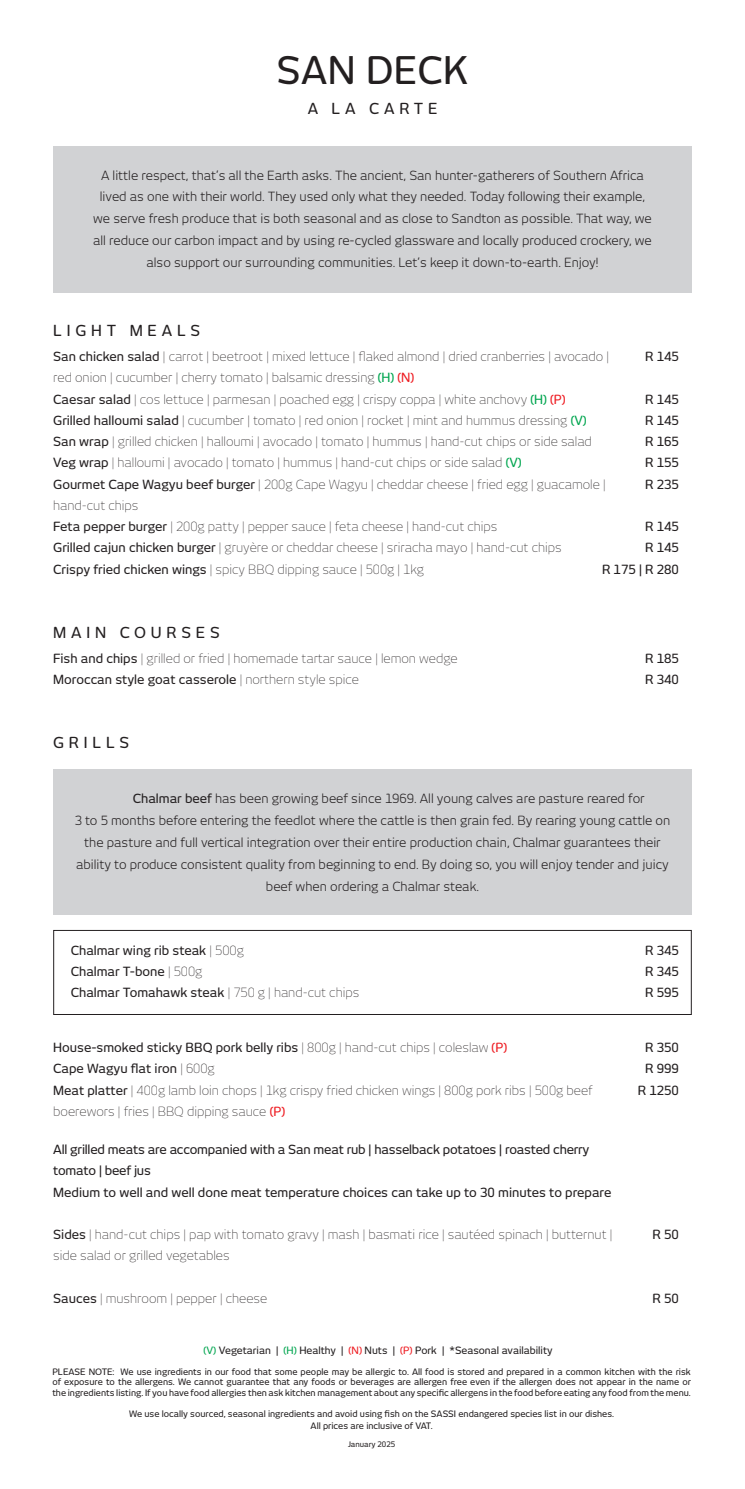
<style>
.page{position:relative;width:745px;height:1489px;background:#fff}
.page>*{position:absolute;margin:0;border:0;box-sizing:border-box;transform-origin:0 0}
.t1{font:500 37.5px "New June";letter-spacing:.01em;color:#231f20}
.t2{font:500 15px "New June";letter-spacing:.32em;color:#231f20}
.t3{font:12.5px/21.2px "New June Fine";color:#231f20}
.t4{font:12.5px/21.9px "New June";color:#231f20;text-align:center}
.t5{font:500 12.5px/21.2px "New June";color:#231f20}
.t6{font:500 10px "New June";color:#231f20}
.t7{font:500 8.75px/10.5px "New June";color:#231f20;text-align:justify}
.t8{font:500 7.5px "New June";color:#231f20}
.s1{font-family:"New June";font-weight:500}
.s2{font-family:"New June";font-weight:500;color:#00a54f}
.s3{font-family:"New June";font-weight:500;color:#ee1d23}
.s4{font-family:"New June Fine";font-weight:400}
.s5{font-weight:500}
.s6{color:#ee1d23}
.s7{color:#00a54f}
</style>
<div class="page">
<div style="left:53px;top:769px;width:638px;height:146px;background:#d1d2d4"></div>
<div style="left:53px;top:929px;width:638px;height:85px;border:1px solid #231f20"></div>
<div style="left:53px;top:146px;width:638px;height:147px;background:#d1d2d4"></div>
<h1 class="t1" style="left:276px;top:49px;width:193px">SAN DECK</h1>
<p class="t2" style="left:307px;top:100px;width:131px">A LA CARTE</p>
<p class="t4" style="left:93px;top:164px;width:560px">A little respect, that’s all the Earth asks. The ancient, San hunter-gatherers of Southern Africa lived as one with their world. They used only what they needed. Today following their example, we serve fresh produce that is both seasonal and as close to Sandton as possible. That way, we all reduce our carbon impact and by using re-cycled glassware and locally produced crockery, we also support our surrounding communities. Let’s keep it down-to-earth. Enjoy!</p>
<p class="t2" style="left:53px;top:322px;width:148px">LIGHT MEALS</p>
<p class="t3" style="left:53px;top:346px;width:557px"><span class="s1">San chicken salad</span> | carrot | beetroot | mixed lettuce | flaked almond | dried cranberries | avocado |</p>
<p class="t5" style="left:644px;top:346px;width:35px">R 145</p>
<p class="t3" style="left:53px;top:367px;width:513px">red onion | cucumber | cherry tomato | balsamic dressing <span class="s2">(H)</span> <span class="s3">(N)<br></span><span class="s1">Caesar salad</span> | cos lettuce | parmesan | poached egg | crispy coppa | white anchovy <span class="s2">(H)</span> <span class="s3">(P)</span></p>
<p class="t5" style="left:644px;top:388px;width:35px">R 145</p>
<p class="t3" style="left:53px;top:409px;width:534px"><span class="s1">Grilled halloumi salad</span> | cucumber | tomato | red onion | rocket | mint and hummus dressing <span class="s2">(V)</span></p>
<p class="t5" style="left:644px;top:409px;width:35px">R 145</p>
<p class="t3" style="left:53px;top:431px;width:540px"><span class="s1">San wrap</span> | grilled chicken | halloumi | avocado | tomato | hummus | hand-cut chips or side salad</p>
<p class="t5" style="left:644px;top:431px;width:35px">R 165</p>
<p class="t3" style="left:53px;top:452px;width:469px"><span class="s1">Veg wrap</span> | halloumi | avocado | tomato | hummus | hand-cut chips or side salad <span class="s2">(V)</span></p>
<p class="t5" style="left:644px;top:452px;width:35px">R 155</p>
<p class="t3" style="left:53px;top:473px;width:553px"><span class="s1">Gourmet Cape Wagyu beef burger</span> | 200g Cape Wagyu | cheddar cheese | fried egg | guacamole |</p>
<p class="t5" style="left:644px;top:473px;width:35px">R 235</p>
<p class="t3" style="left:53px;top:494px;width:445px">hand-cut chips<br><span class="s1">Feta pepper burger</span> | 200g patty | pepper sauce | feta cheese | hand-cut chips</p>
<p class="t5" style="left:644px;top:516px;width:35px">R 145</p>
<p class="t3" style="left:53px;top:537px;width:509px"><span class="s1">Grilled cajun chicken burger</span> | gruyère or cheddar cheese | sriracha mayo | hand-cut chips</p>
<p class="t5" style="left:644px;top:537px;width:35px">R 145</p>
<p class="t3" style="left:53px;top:558px;width:372px"><span class="s1">Crispy fried chicken wings</span> | spicy BBQ dipping sauce | 500g | 1kg</p>
<p class="t5" style="left:601px;top:558px;width:78px">R 175 | R 280</p>
<p class="t2" style="left:53px;top:623px;width:168px">MAIN COURSES</p>
<p class="t3" style="left:53px;top:647px;width:406px"><span class="s1">Fish and chips</span> | grilled or fried | homemade tartar sauce | lemon wedge</p>
<p class="t5" style="left:644px;top:647px;width:35px">R 185</p>
<p class="t5" style="left:53px;top:668px;width:307px">Moroccan style goat casserole <span class="s4">| northern style spice</span></p>
<p class="t5" style="left:644px;top:668px;width:35px">R 340</p>
<p class="t2" style="left:53px;top:733px;width:77px">GRILLS</p>
<p class="t4" style="left:133px;top:787px;width:513px"><span class="s5">Chalmar beef</span> has been growing beef since 1969. All young calves are pasture reared for</p>
<p class="t4" style="left:75px;top:809px;width:596px">3 to 5 months before entering the feedlot where the cattle is then grain fed. By rearing young cattle on</p>
<p class="t4" style="left:84px;top:831px;width:577px">the pasture and full vertical integration over their entire production chain, Chalmar guarantees their</p>
<p class="t4" style="left:76px;top:853px;width:593px">ability to produce consistent quality from beginning to end. By doing so, you will enjoy tender and juicy</p>
<p class="t4" style="left:266px;top:875px;width:214px">beef when ordering a Chalmar steak.</p>
<p class="t5" style="left:71px;top:939px;width:174px">Chalmar wing rib steak <span class="s4">| 500g</span></p>
<p class="t5" style="left:644px;top:939px;width:35px">R 345</p>
<p class="t5" style="left:71px;top:960px;width:133px">Chalmar T-bone <span class="s4">| 500g</span></p>
<p class="t5" style="left:644px;top:960px;width:35px">R 345</p>
<p class="t5" style="left:71px;top:981px;width:290px">Chalmar Tomahawk steak <span class="s4">| 750 g | hand-cut chips</span></p>
<p class="t5" style="left:644px;top:981px;width:35px">R 595</p>
<p class="t5" style="left:53px;top:1036px;width:455px">House-smoked sticky BBQ pork belly ribs <span class="s4">| 800g | hand-cut chips | coleslaw</span> <span class="s6">(P)</span></p>
<p class="t5" style="left:644px;top:1036px;width:35px">R 350</p>
<p class="t5" style="left:53px;top:1057px;width:163px">Cape Wagyu flat iron <span class="s4">| 600g</span></p>
<p class="t5" style="left:644px;top:1057px;width:35px">R 999</p>
<p class="t3" style="left:53px;top:1079px;width:540px"><span class="s1">Meat platter</span> | 400g lamb loin chops | 1kg crispy fried chicken wings | 800g pork ribs | 500g beef</p>
<p class="t5" style="left:637px;top:1079px;width:43px">R 1250</p>
<p class="t3" style="left:53px;top:1100px;width:233px">boerewors | fries | BBQ dipping sauce <span class="s3">(P)</span></p>
<p class="t5" style="left:53px;top:1138px;width:559px">All grilled meats are accompanied with a San meat rub | hasselback potatoes | roasted cherry tomato | beef jus<br>Medium to well and well done meat temperature choices can take up to 30 minutes to prepare</p>
<p class="t3" style="left:53px;top:1223px;width:560px"><span class="s1">Sides</span> | hand-cut chips | pap with tomato gravy | mash | basmati rice | sautéed spinach | butternut |</p>
<p class="t5" style="left:652px;top:1223px;width:28px">R 50</p>
<p class="t3" style="left:53px;top:1244px;width:178px">side salad or grilled vegetables</p>
<p class="t3" style="left:53px;top:1287px;width:215px"><span class="s1">Sauces</span> | mushroom | pepper | cheese</p>
<p class="t5" style="left:652px;top:1287px;width:28px">R 50</p>
<p class="t6" style="left:203px;top:1343px;width:350px"><span class="s7">(V)</span> Vegetarian | <span class="s7">(H)</span> Healthy | <span class="s6">(N)</span> Nuts | <span class="s6">(P)</span> Pork | *Seasonal availability</p>
<p class="t7" style="left:52px;top:1365px;width:639px">PLEASE NOTE: We use ingredients in our food that some people may be allergic to. All food is stored and prepared in a common kitchen with the risk of exposure to the allergens. We cannot guarantee that any foods or beverages are allergen free even if the allergen does not appear in the name or the ingredients listing. If you have food allergies then ask kitchen management about any specific allergens in the food before eating any food from the menu.</p>
<p class="t7" style="left:129px;top:1407px;width:486px;line-height:12px;text-align:center">We use locally sourced, seasonal ingredients and avoid using fish on the SASSI endangered species list in our dishes.<br>All prices are inclusive of VAT.</p>
<p class="t8" style="left:348px;top:1439px;width:49px">January 2025</p>
</div>
